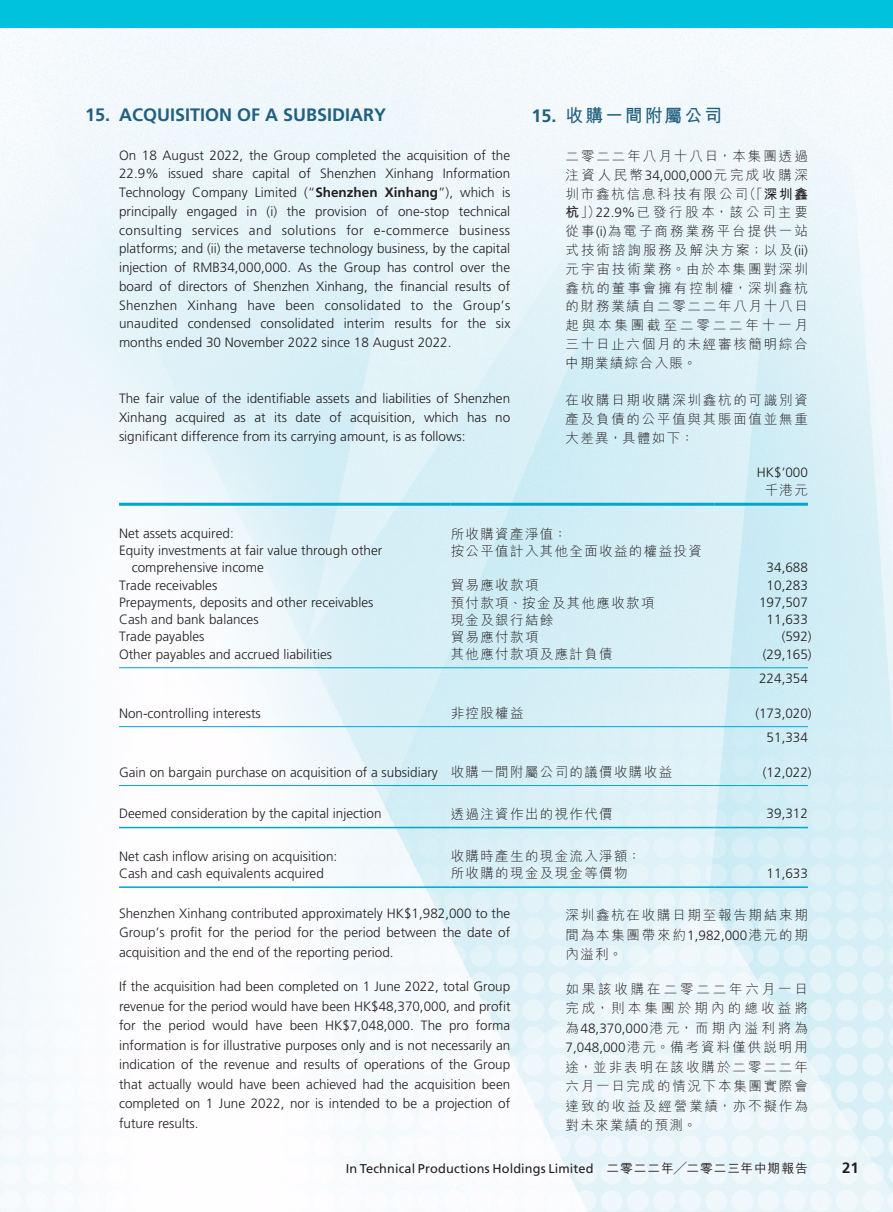
<style>
.page{position:relative;width:893px;height:1212px;background:#fff}
.page>*{position:absolute;margin:0;border:0;box-sizing:border-box;transform-origin:0 0}
.t1{font:700 18px "Frutiger LT Std";color:#21607f}
.t2{font:700 18px "M Hei HK";letter-spacing:.1em;color:#21607f}
.t3{font:700 15px "Frutiger LT Std";color:#231f20}
.t4{font:300 13.5px/18.8px "Frutiger LT Std";color:#231f20;text-align:justify}
.t5{font:300 13.5px/18.8px "M Hei HK";letter-spacing:.13em;color:#231f20;text-align:justify}
.t6{font:300 13.5px "M Hei HK";letter-spacing:.1em;color:#231f20}
.t7{font:12.75px "Frutiger LT Std";letter-spacing:.01em;color:#231f20}
.s1{font-weight:700}
.s2{font-family:"Frutiger LT Std"}
.s3{font-family:"M Hei HK"}
.s4{font-family:"M Hei HK";font-weight:500}
</style>
<div class="page">
<img style="left:0;top:28px;width:893px;height:1184px">
<div style="left:0;top:0;width:893px;height:28px;background:#00c2dd"></div>
<hr style="left:119px;top:503px;width:332px;height:3px;background:#00a7cf">
<hr style="left:451px;top:503px;width:263px;height:3px;background:#00a7cf">
<hr style="left:714px;top:503px;width:94px;height:3px;background:#00a7cf">
<hr style="left:119px;top:886px;width:332px;height:2px;background:#00a7cf">
<hr style="left:451px;top:886px;width:263px;height:2px;background:#00a7cf">
<hr style="left:714px;top:886px;width:94px;height:2px;background:#00a7cf">
<hr style="left:119px;top:827px;width:332px;height:1px;background:#00a7cf">
<hr style="left:451px;top:827px;width:263px;height:1px;background:#00a7cf">
<hr style="left:714px;top:827px;width:94px;height:1px;background:#00a7cf">
<hr style="left:119px;top:785px;width:332px;height:1px;background:#00a7cf">
<hr style="left:451px;top:785px;width:263px;height:1px;background:#00a7cf">
<hr style="left:714px;top:785px;width:94px;height:1px;background:#00a7cf">
<hr style="left:119px;top:726px;width:332px;height:1px;background:#00a7cf">
<hr style="left:451px;top:726px;width:263px;height:1px;background:#00a7cf">
<hr style="left:714px;top:726px;width:94px;height:1px;background:#00a7cf">
<hr style="left:119px;top:667px;width:332px;height:1px;background:#00a7cf">
<hr style="left:451px;top:667px;width:263px;height:1px;background:#00a7cf">
<hr style="left:714px;top:667px;width:94px;height:1px;background:#00a7cf">
<h1 class="t1" style="left:85px;top:104px;width:302px">15. ACQUISITION OF A SUBSIDIARY</h1>
<p class="t4" style="left:119px;top:146px;width:393px">On 18 August 2022, the Group completed the acquisition of the 22.9% issued share capital of Shenzhen Xinhang Information Technology Company Limited (“<span class="s1">Shenzhen Xinhang</span>”), which is principally engaged in (i) the provision of one-stop technical consulting services and solutions for e-commerce business platforms; and (ii) the metaverse technology business, by the capital injection of RMB34,000,000. As the Group has control over the board of directors of Shenzhen Xinhang, the financial results of Shenzhen Xinhang have been consolidated to the Group’s unaudited condensed consolidated interim results for the six months ended 30 November 2022 since 18 August 2022.</p>
<p class="t4" style="left:119px;top:389px;width:393px">The fair value of the identifiable assets and liabilities of Shenzhen Xinhang acquired as at its date of acquisition, which has no significant difference from its carrying amount, is as follows:</p>
<h1 class="t2" style="left:531px;top:103px;width:192px"><span class="s2">15.</span> 收購一間附屬公司</h1>
<p class="t5" style="left:565px;top:147px;width:244px">二零二二年八月十八日，本集團透過注資人民幣<span class="s2">34,000,000</span>元完成收購深圳市鑫杭信息科技有限公司（「<span class="s1">深圳鑫杭</span>」）<span class="s2">22.9%</span>已發行股本，該公司主要從事<span class="s2">(i)</span>為電子商務業務平台提供一站式技術諮詢服務及解決方案；以及<span class="s2">(ii)</span>元宇宙技術業務。由於本集團對深圳鑫杭的董事會擁有控制權，深圳鑫杭的財務業績自二零二二年八月十八日起與本集團截至二零二二年十一月三十日止六個月的未經審核簡明綜合中期業績綜合入賬。</p>
<p class="t5" style="left:566px;top:390px;width:244px">在收購日期收購深圳鑫杭的可識別資產及負債的公平值與其賬面值並無重大差異，具體如下：</p>
<p class="t4" style="left:757px;top:463px;width:53px">HK$’000</p>
<p class="t5" style="left:765px;top:480px;width:45px">千港元</p>
<p class="t4" style="left:119px;top:524px;width:116px">Net assets acquired:</p>
<p class="t6" style="left:451px;top:527px;width:118px">所收購資產淨值：</p>
<p class="t4" style="left:132px;top:542px;width:252px;line-height:17.2px;text-indent:-13px">Equity investments at fair value through other comprehensive income</p>
<p class="t6" style="left:451px;top:544px;width:253px">按公平值計入其他全面收益的權益投資</p>
<p class="t4" style="left:767px;top:559px;width:43px">34,688</p>
<p class="t4" style="left:119px;top:576px;width:100px">Trade receivables</p>
<p class="t5" style="left:451px;top:576px;width:89px">貿易應收款項</p>
<p class="t4" style="left:767px;top:576px;width:43px">10,283</p>
<p class="t4" style="left:119px;top:593px;width:256px">Prepayments, deposits and other receivables</p>
<p class="t6" style="left:451px;top:596px;width:205px">預付款項、按金及其他應收款項</p>
<p class="t4" style="left:759px;top:593px;width:50px">197,507</p>
<p class="t4" style="left:119px;top:610px;width:141px">Cash and bank balances</p>
<p class="t6" style="left:451px;top:613px;width:104px">現金及銀行結餘</p>
<p class="t4" style="left:767px;top:610px;width:43px">11,633</p>
<p class="t4" style="left:119px;top:628px;width:87px">Trade payables</p>
<p class="t5" style="left:451px;top:627px;width:89px">貿易應付款項</p>
<p class="t4" style="left:782px;top:628px;width:32px">(592)</p>
<p class="t4" style="left:119px;top:645px;width:215px">Other payables and accrued liabilities</p>
<p class="t6" style="left:451px;top:647px;width:163px">其他應付款項及應計負債</p>
<p class="t4" style="left:759px;top:642px;width:54px;line-height:24.5px">(29,165)<br>224,354</p>
<p class="t4" style="left:119px;top:704px;width:143px">Non-controlling interests</p>
<p class="t5" style="left:451px;top:704px;width:74px">非控股權益</p>
<p class="t4" style="left:755px;top:701px;width:58px;line-height:24.5px;text-align:center">(173,020)<br>51,334</p>
<p class="t4" style="left:119px;top:763px;width:555px">Gain on bargain purchase on acquisition of a subsidiary <span class="s3">收購一間附屬公司的議價收購收益</span></p>
<p class="t4" style="left:763px;top:763px;width:50px">(12,022)</p>
<p class="t4" style="left:119px;top:804px;width:264px">Deemed consideration by the capital injection</p>
<p class="t6" style="left:451px;top:807px;width:163px">透過注資作出的視作代價</p>
<p class="t4" style="left:767px;top:804px;width:43px">39,312</p>
<p class="t4" style="left:119px;top:847px;width:220px">Net cash inflow arising on acquisition:</p>
<p class="t6" style="left:451px;top:849px;width:192px">收購時產生的現金流入淨額：</p>
<p class="t4" style="left:119px;top:864px;width:206px">Cash and cash equivalents acquired</p>
<p class="t6" style="left:451px;top:866px;width:178px">所收購的現金及現金等價物</p>
<p class="t4" style="left:767px;top:864px;width:43px">11,633</p>
<p class="t4" style="left:119px;top:904px;width:393px;line-height:19.5px">Shenzhen Xinhang contributed approximately HK$1,982,000 to the Group’s profit for the period for the period between the date of acquisition and the end of the reporting period.</p>
<p class="t4" style="left:119px;top:977px;width:393px;line-height:19.5px">If the acquisition had been completed on 1 June 2022, total Group revenue for the period would have been HK$48,370,000, and profit for the period would have been HK$7,048,000. The pro forma information is for illustrative purposes only and is not necessarily an indication of the revenue and results of operations of the Group that actually would have been achieved had the acquisition been completed on 1 June 2022, nor is intended to be a projection of future results.</p>
<p class="t5" style="left:566px;top:905px;width:244px;line-height:19.5px">深圳鑫杭在收購日期至報告期結束期間為本集團帶來約<span class="s2">1,982,000</span>港元的期內溢利。</p>
<p class="t5" style="left:566px;top:979px;width:244px;line-height:19.5px">如果該收購在二零二二年六月一日完成，則本集團於期內的總收益將為<span class="s2">48,370,000</span>港元，而期內溢利將為<span class="s2">7,048,000</span>港元。備考資料僅供說明用途，並非表明在該收購於二零二二年六月一日完成的情況下本集團實際會達致的收益及經營業績，亦不擬作為對未來業績的預測。</p>
<p class="t7" style="left:346px;top:1160px;width:464px">In Technical Productions Holdings Limited <span class="s4">二零二二年╱二零二三年中期報告</span></p>
<p class="t3" style="left:842px;top:1158px;width:18px">21</p>
</div>
